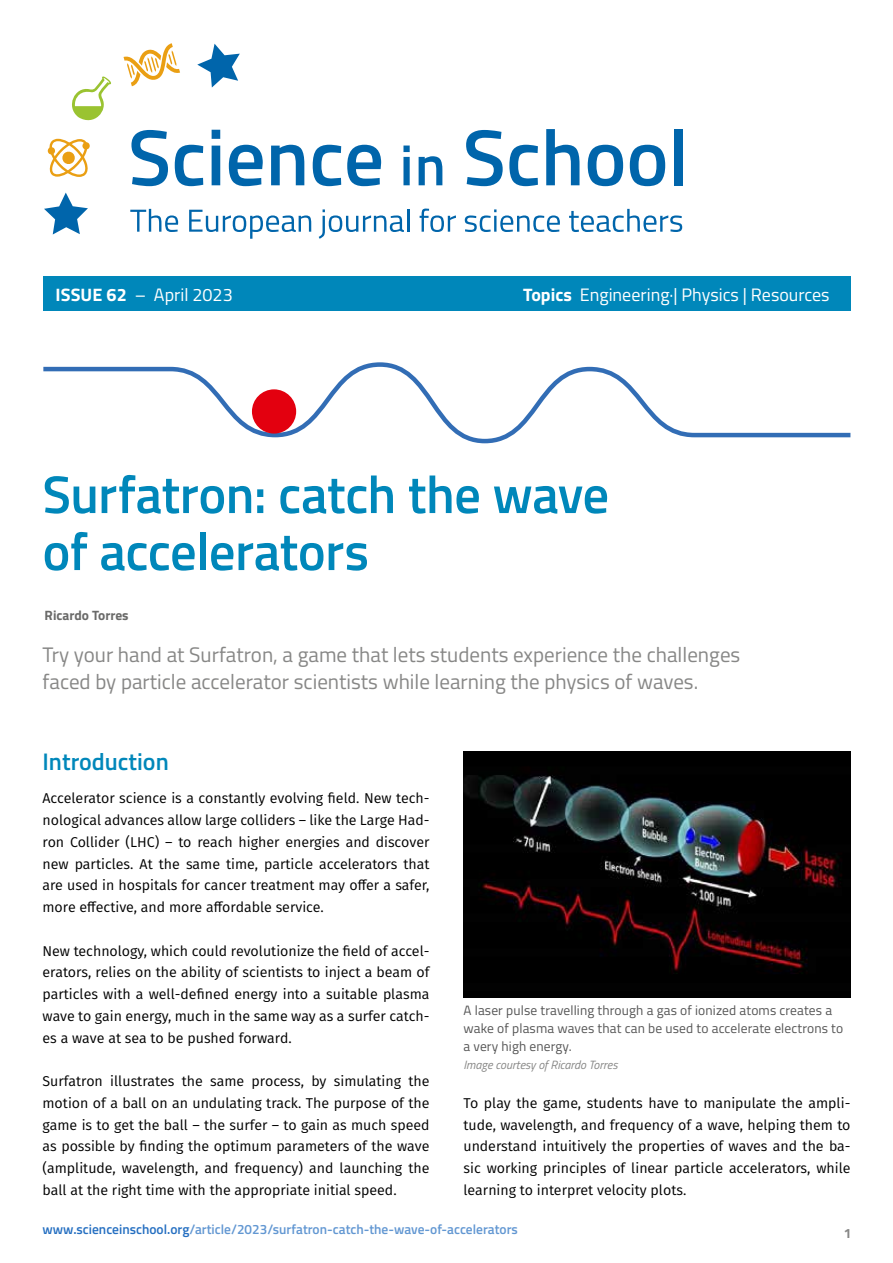
<style>
.page{position:relative;width:893px;height:1263px;background:#fff}
.page>*{position:absolute;margin:0;border:0;box-sizing:border-box;transform-origin:0 0}
.t1{font:600 52.95px/57px "Titillium Web";letter-spacing:-.01em;color:#0087ba}
.t2{font:600 24px "Titillium Web";color:#0087ba}
.t3{font:21px/27px "Titillium Web";color:#878786}
.t4{font:18px "Titillium Web";color:#fff}
.t5{font:14.25px/21.8px "Fira Sans";color:#000;text-align:justify}
.t6{font:13.5px/18px "Titillium Web";letter-spacing:.01em;color:#565656}
.t7{font:600 13.5px "Titillium Web";color:#6297d2}
.t8{font:700 13.5px "Titillium Web";color:#6a6a69}
.t9{font:700 13.5px "Titillium Web";color:#878786}
.t10{font:italic 12px "Titillium Web";color:#878786}
.s1{font-weight:700}
.s2{color:#256fc1}
</style>
<div class="page">
<svg style="left:197px;top:44px;width:43px;height:44px"></svg>
<svg style="left:72px;top:76px;width:39px;height:45px"></svg>
<svg style="left:131px;top:130px;width:37px;height:56px"></svg>
<svg style="left:175px;top:145px;width:28px;height:41px"></svg>
<svg style="left:212px;top:130px;width:8px;height:55px"></svg>
<svg style="left:229px;top:145px;width:34px;height:41px"></svg>
<svg style="left:271px;top:145px;width:33px;height:40px"></svg>
<svg style="left:313px;top:145px;width:28px;height:41px"></svg>
<svg style="left:347px;top:145px;width:34px;height:41px"></svg>
<svg style="left:403px;top:146px;width:7px;height:39px"></svg>
<svg style="left:419px;top:156px;width:23px;height:29px"></svg>
<svg style="left:466px;top:130px;width:37px;height:56px"></svg>
<svg style="left:509px;top:145px;width:29px;height:41px"></svg>
<svg style="left:546px;top:129px;width:33px;height:56px"></svg>
<svg style="left:588px;top:145px;width:35px;height:41px"></svg>
<svg style="left:630px;top:145px;width:35px;height:41px"></svg>
<div style="left:674px;top:129px;width:9px;height:56px;background:#0065ab"></div>
<svg style="left:130px;top:209px;width:48px;height:23px"></svg>
<svg style="left:189px;top:210px;width:122px;height:29px"></svg>
<svg style="left:319px;top:209px;width:85px;height:30px"></svg>
<hr style="left:407px;top:209px;width:2px;height:23px;background:#0065ab">
<svg style="left:420px;top:209px;width:36px;height:23px"></svg>
<svg style="left:465px;top:209px;width:95px;height:23px"></svg>
<svg style="left:569px;top:209px;width:113px;height:23px"></svg>
<svg style="left:124px;top:43px;width:56px;height:43px"></svg>
<svg style="left:44px;top:193px;width:44px;height:41px"></svg>
<svg style="left:47px;top:139px;width:43px;height:38px"></svg>
<div style="left:43px;top:276px;width:807px;height:35px;background:#0087ba"></div>
<img style="left:463px;top:751px;width:387px;height:246px">
<svg style="left:43px;top:362px;width:808px;height:82px"></svg>
<div style="left:252px;top:389px;width:44px;height:45px;background:#e3000f;border-radius:50%"></div>
<p class="t4" style="left:55px;top:282px;width:179px"><span class="s1">ISSUE 62</span> – April 2023</p>
<p class="t4" style="left:523px;top:282px;width:308px"><span class="s1">Topics</span> Engineering·| Physics | Resources</p>
<h1 class="t1" style="left:43px;top:463px;width:568px">Surfatron: catch the wave of accelerators</h1>
<p class="t8" style="left:45px;top:604px;width:86px">Ricardo Torres</p>
<h3 class="t3" style="left:43px;top:640px;width:699px">Try your hand at Surfatron, a game that lets students experience the challenges faced by particle accelerator scientists while learning the physics of waves.</h3>
<h2 class="t2" style="left:43px;top:743px;width:128px">Introduction</h2>
<p class="t5" style="left:43px;top:787px;width:388px">Accelerator science is a constantly evolving field. New tech&shy;nological advances allow large colliders – like the Large Had&shy;ron Collider (LHC) – to reach higher energies and discover new particles. At the same time, particle accelerators that are used in hospitals for cancer treatment may offer a safer, more effective, and more affordable service.</p>
<p class="t5" style="left:43px;top:939px;width:388px">New technology, which could revolutionize the field of accel&shy;erators, relies on the ability of scientists to inject a beam of particles with a well-defined energy into a suitable plasma wave to gain energy, much in the same way as a surfer catch&shy;es a wave at sea to be pushed forward.</p>
<p class="t5" style="left:43px;top:1070px;width:388px">Surfatron illustrates the same process, by simulating the motion of a ball on an undulating track. The purpose of the game is to get the ball – the surfer – to gain as much speed as possible by finding the optimum parameters of the wave (amplitude, wavelength, and frequency) and launching the ball at the right time with the appropriate initial speed.</p>
<p class="t6" style="left:463px;top:1001px;width:381px">A laser pulse travelling through a gas of ionized atoms creates a wake of plasma waves that can be used to accelerate electrons to a very high energy.</p>
<p class="t10" style="left:463px;top:1056px;width:156px">Image courtesy of Ricardo Torres</p>
<p class="t5" style="left:463px;top:1092px;width:388px">To play the game, students have to manipulate the ampli&shy;tude, wavelength, and frequency of a wave, helping them to understand intuitively the properties of waves and the ba&shy;sic working principles of linear particle accelerators, while learning to interpret velocity plots.</p>
<p class="t7" style="left:43px;top:1219px;width:477px"><span class="s2">www.scienceinschool.org</span>/article/2023/surfatron-catch-the-wave-of-accelerators</p>
<p class="t9" style="left:844px;top:1223px;width:9px">1</p>
</div>
